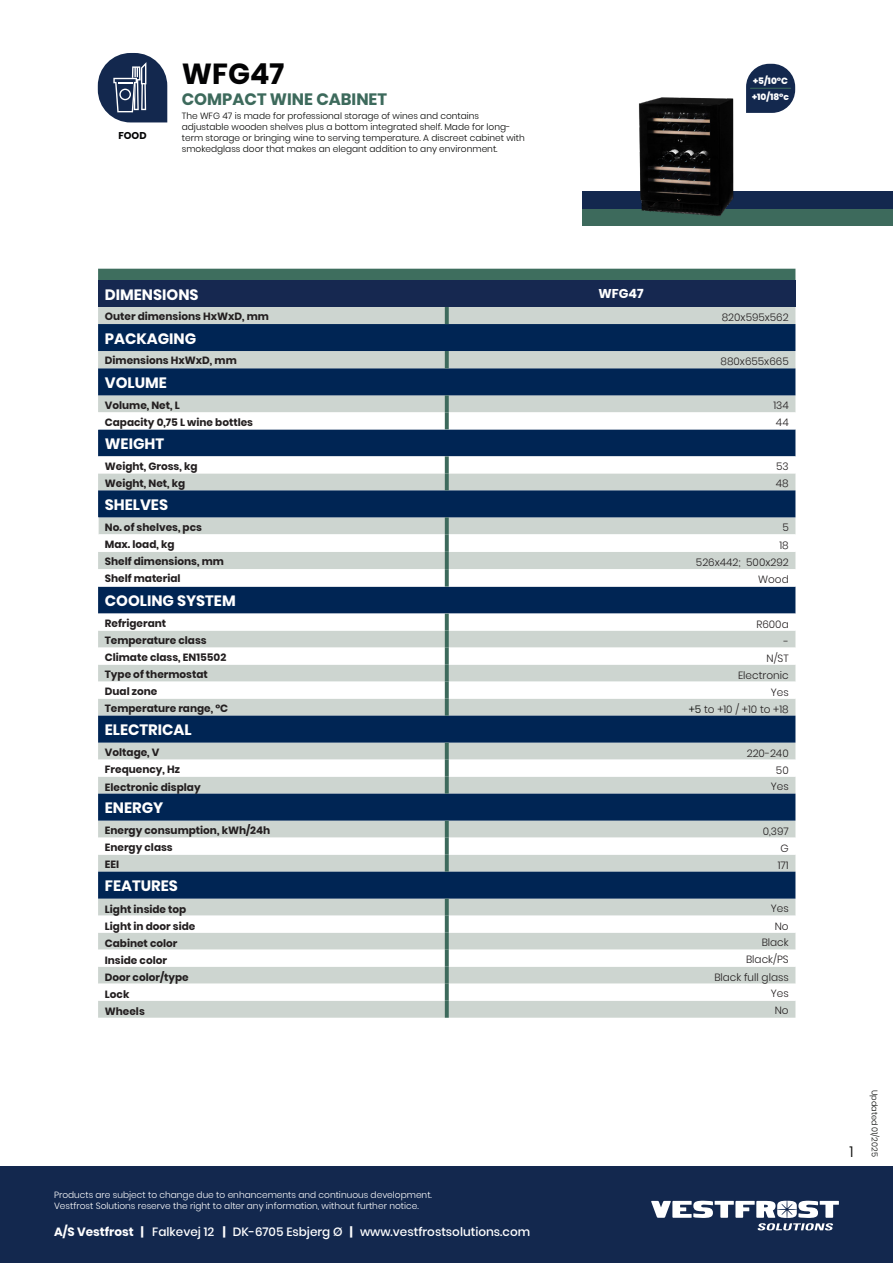
<style>
.page{position:relative;width:893px;height:1263px;background:#fff}
.page>*{position:absolute;margin:0;border:0;box-sizing:border-box;transform-origin:0 0}
.Stor_overskift{font:700 28.95px "Poppins";color:#030304}
.Roman{font:700 16.5px "Poppins";color:#3d6a5c}
.Bold{font:700 15px "Poppins";color:#fff}
.Toc_style{font:300 15px "Poppins";color:#040503}
.Bold-2{font:700 12.75px "Poppins";color:#fff}
.Roman-2{font:500 12px "Poppins";color:#fff}
.Roman-3{font:700 10.5px "Poppins";color:#231f20}
.Roman-4{font:300 10.5px "Poppins";color:#231f20}
.Light{font:300 10.5px "Poppins";color:#231f20}
.Roman-5{font:700 9.9px "Poppins";color:#030304}
.t1{font:300 9px/10.8px "Poppins";color:#040503}
.t2{font:300 9px "Poppins";color:#fff}
.Lille_overskrift_UDEN_LINJE_NET{font:800 9px/16.2px "Poppins";color:#fff}
.t3{font:300 8.25px "Poppins";color:#040503}
.s1{color:#040503}
.s2{font-weight:700}
</style>
<div class="page">
<div style="left:0;top:1166px;width:893px;height:97px;background:#13284e"></div>
<svg style="left:651px;top:1201px;width:188px;height:29px"></svg>
<div style="left:583px;top:209px;width:310px;height:17px;background:#3d6a5c"></div>
<div style="left:583px;top:192px;width:310px;height:17px;background:#13284e"></div>
<div style="left:98px;top:269px;width:697px;height:11px;background:#3e6e5e"></div>
<div style="left:98px;top:280px;width:349px;height:27px;background:#162850"></div>
<div style="left:447px;top:280px;width:348px;height:27px;background:#162850"></div>
<div style="left:98px;top:307px;width:697px;height:711px;background:#cdd5d0"></div>
<svg style="left:98px;top:324px;width:697px;height:88px;background:#4f6984"></svg>
<svg style="left:98px;top:412px;width:697px;height:589px"></svg>
<svg style="left:98px;top:412px;width:1px;height:17px"></svg>
<svg style="left:98px;top:517px;width:1px;height:17px"></svg>
<svg style="left:445px;top:614px;width:4px;height:17px"></svg>
<svg style="left:445px;top:631px;width:4px;height:17px"></svg>
<svg style="left:445px;top:665px;width:4px;height:17px"></svg>
<svg style="left:445px;top:682px;width:4px;height:17px"></svg>
<svg style="left:445px;top:648px;width:4px;height:17px"></svg>
<svg style="left:445px;top:777px;width:4px;height:17px"></svg>
<svg style="left:445px;top:916px;width:4px;height:17px"></svg>
<svg style="left:445px;top:950px;width:4px;height:17px"></svg>
<svg style="left:445px;top:967px;width:4px;height:17px"></svg>
<svg style="left:445px;top:984px;width:4px;height:17px"></svg>
<svg style="left:445px;top:1001px;width:4px;height:17px"></svg>
<svg style="left:445px;top:456px;width:4px;height:17px"></svg>
<svg style="left:445px;top:473px;width:4px;height:17px"></svg>
<svg style="left:445px;top:821px;width:4px;height:17px"></svg>
<svg style="left:445px;top:307px;width:4px;height:17px"></svg>
<svg style="left:445px;top:351px;width:4px;height:17px"></svg>
<svg style="left:445px;top:517px;width:4px;height:17px"></svg>
<svg style="left:445px;top:552px;width:4px;height:17px"></svg>
<svg style="left:445px;top:412px;width:4px;height:17px"></svg>
<svg style="left:445px;top:534px;width:4px;height:18px"></svg>
<svg style="left:445px;top:569px;width:4px;height:18px"></svg>
<svg style="left:445px;top:899px;width:4px;height:17px"></svg>
<svg style="left:445px;top:933px;width:4px;height:17px"></svg>
<svg style="left:445px;top:395px;width:4px;height:17px"></svg>
<svg style="left:445px;top:699px;width:4px;height:17px"></svg>
<svg style="left:445px;top:743px;width:4px;height:17px"></svg>
<svg style="left:445px;top:760px;width:4px;height:17px"></svg>
<svg style="left:445px;top:838px;width:4px;height:17px"></svg>
<svg style="left:445px;top:855px;width:4px;height:17px"></svg>
<img style="left:638px;top:97px;width:96px;height:119px">
<svg style="left:746px;top:64px;width:49px;height:49px;background:#354767"></svg>
<hr style="left:751px;top:88px;width:40px;height:1px;background:#3d6a5c">
<svg style="left:98px;top:53px;width:69px;height:69px"></svg>
<p class="Roman-5" style="left:118px;top:130px;width:30px">FOOD</p>
<p class="Stor_overskift" style="left:182px;top:57px;width:104px">WFG47</p>
<p class="Roman" style="left:182px;top:89px;width:207px">COMPACT WINE CABINET</p>
<p class="t1" style="left:182px;top:111px;width:345px">The WFG 47 is made for professional storage of wines and contains adjustable wooden shelves plus a bottom integrated shelf. Made for long&shy;term storage or bringing wine to serving temperature. A discreet cabinet with smokedglass door that makes an elegant addition to any environment.</p>
<p class="Lille_overskrift_UDEN_LINJE_NET" style="left:752px;top:72px;width:38px">+5/10°C +10/18°c</p>
<p class="Bold" style="left:105px;top:286px;width:95px">DIMENSIONS</p>
<p class="Bold-2" style="left:598px;top:286px;width:47px">WFG47</p>
<p class="Roman-3" style="left:105px;top:310px;width:166px">Outer dimensions HxWxD, mm</p>
<p class="Roman-4" style="left:722px;top:311px;width:68px">820x595x562</p>
<p class="Bold" style="left:105px;top:330px;width:93px">PACKAGING</p>
<p class="Roman-3" style="left:105px;top:354px;width:133px">Dimensions HxWxD, mm</p>
<p class="Roman-4" style="left:721px;top:355px;width:70px">880x655x665</p>
<p class="Bold" style="left:105px;top:374px;width:64px">VOLUME</p>
<p class="Roman-3" style="left:105px;top:399px;width:76px">Volume, Net, L</p>
<p class="Roman-4" style="left:773px;top:400px;width:17px">134</p>
<p class="Roman-3" style="left:105px;top:416px;width:150px">Capacity 0,75 L wine bottles</p>
<p class="Roman-4" style="left:776px;top:417px;width:14px">44</p>
<p class="Bold" style="left:105px;top:435px;width:61px">WEIGHT</p>
<p class="Roman-3" style="left:105px;top:460px;width:94px">Weight, Gross, kg</p>
<p class="Roman-4" style="left:776px;top:461px;width:14px">53</p>
<p class="Roman-3" style="left:105px;top:477px;width:82px">Weight, Net, kg</p>
<p class="Roman-4" style="left:776px;top:478px;width:14px">48</p>
<p class="Bold" style="left:105px;top:496px;width:65px">SHELVES</p>
<p class="Roman-3" style="left:105px;top:521px;width:99px">No. of shelves, pcs</p>
<p class="Roman-4" style="left:782px;top:522px;width:8px">5</p>
<p class="Roman-3" style="left:105px;top:538px;width:71px">Max. load, kg</p>
<p class="Roman-4" style="left:779px;top:539px;width:11px">18</p>
<p class="Roman-3" style="left:105px;top:555px;width:121px">Shelf dimensions, mm</p>
<p class="Roman-4" style="left:696px;top:556px;width:94px">526x442; 500x292</p>
<p class="Roman-3" style="left:105px;top:573px;width:77px">Shelf material</p>
<p class="Roman-4" style="left:758px;top:574px;width:32px">Wood</p>
<p class="Bold" style="left:105px;top:592px;width:132px">COOLING SYSTEM</p>
<p class="Roman-3" style="left:105px;top:617px;width:63px">Refrigerant</p>
<p class="Roman-4" style="left:756px;top:618px;width:34px">R600a</p>
<p class="Roman-3" style="left:105px;top:634px;width:103px">Temperature class</p>
<p class="Roman-4" style="left:784px;top:635px;width:7px">-</p>
<p class="Roman-3" style="left:105px;top:651px;width:123px">Climate class, EN15502</p>
<p class="Roman-4" style="left:766px;top:652px;width:24px">N/ST</p>
<p class="Roman-3" style="left:105px;top:668px;width:105px">Type of thermostat</p>
<p class="Roman-4" style="left:738px;top:669px;width:52px">Electronic</p>
<p class="Roman-3" style="left:105px;top:685px;width:54px">Dual zone</p>
<p class="Roman-4" style="left:771px;top:686px;width:19px">Yes</p>
<p class="Roman-3" style="left:105px;top:702px;width:125px">Temperature range, °C</p>
<p class="Roman-4" style="left:689px;top:703px;width:101px"><span class="s1">+5</span> to +10 / +10 to +18</p>
<p class="Bold" style="left:105px;top:721px;width:88px">ELECTRICAL</p>
<p class="Roman-3" style="left:105px;top:746px;width:56px">Voltage, V</p>
<p class="Roman-4" style="left:747px;top:747px;width:43px">220-240</p>
<p class="Roman-3" style="left:105px;top:763px;width:77px">Frequency, Hz</p>
<p class="Roman-4" style="left:776px;top:764px;width:14px">50</p>
<p class="Roman-3" style="left:105px;top:781px;width:97px">Electronic display</p>
<p class="Roman-4" style="left:771px;top:780px;width:19px">Yes</p>
<p class="Bold" style="left:105px;top:799px;width:60px">ENERGY</p>
<p class="Roman-3" style="left:105px;top:824px;width:167px">Energy consumption, kWh/24h</p>
<p class="Roman-4" style="left:763px;top:825px;width:27px">0,397</p>
<p class="Roman-3" style="left:105px;top:841px;width:69px">Energy class</p>
<p class="Roman-4" style="left:780px;top:842px;width:10px">G</p>
<p class="Roman-3" style="left:105px;top:858px;width:16px">EEI</p>
<p class="Roman-4" style="left:778px;top:859px;width:12px">171</p>
<p class="Bold" style="left:105px;top:877px;width:75px">FEATURES</p>
<p class="Roman-3" style="left:105px;top:903px;width:83px">Light inside top</p>
<p class="Roman-4" style="left:771px;top:902px;width:19px">Yes</p>
<p class="Roman-3" style="left:105px;top:920px;width:92px">Light in door side</p>
<p class="Roman-4" style="left:775px;top:920px;width:15px">No</p>
<p class="Roman-3" style="left:105px;top:937px;width:74px">Cabinet color</p>
<p class="Roman-4" style="left:762px;top:936px;width:29px">Black</p>
<p class="Roman-3" style="left:105px;top:954px;width:64px">Inside color</p>
<p class="Light" style="left:746px;top:953px;width:44px">Black/PS</p>
<p class="Roman-3" style="left:105px;top:971px;width:85px">Door color/type</p>
<p class="Roman-4" style="left:714px;top:971px;width:76px">Black full glass</p>
<p class="Roman-3" style="left:105px;top:988px;width:26px">Lock</p>
<p class="Roman-4" style="left:771px;top:987px;width:19px">Yes</p>
<p class="Roman-3" style="left:105px;top:1005px;width:41px">Wheels</p>
<p class="Roman-4" style="left:775px;top:1004px;width:15px">No</p>
<p class="t2" style="left:54px;top:1190px;width:379px">Products are subject to change due to enhancements and continuous development.</p>
<p class="t2" style="left:54px;top:1200px;width:366px">Vestfrost Solutions reserve the right to alter any information, without further notice.</p>
<p class="Roman-2" style="left:54px;top:1225px;width:478px"><span class="s2">A/S Vestfrost |</span> Falkevej 12 <span class="s2">|</span> DK-6705 Esbjerg Ø <span class="s2">|</span> www.vestfrostsolutions.com</p>
<p class="Toc_style" style="left:849px;top:1143px;width:6px">1</p>
<p class="t3" style="left:879px;top:1090px;width:68px;rotate:90deg">Updated 01/2025</p>
</div>
